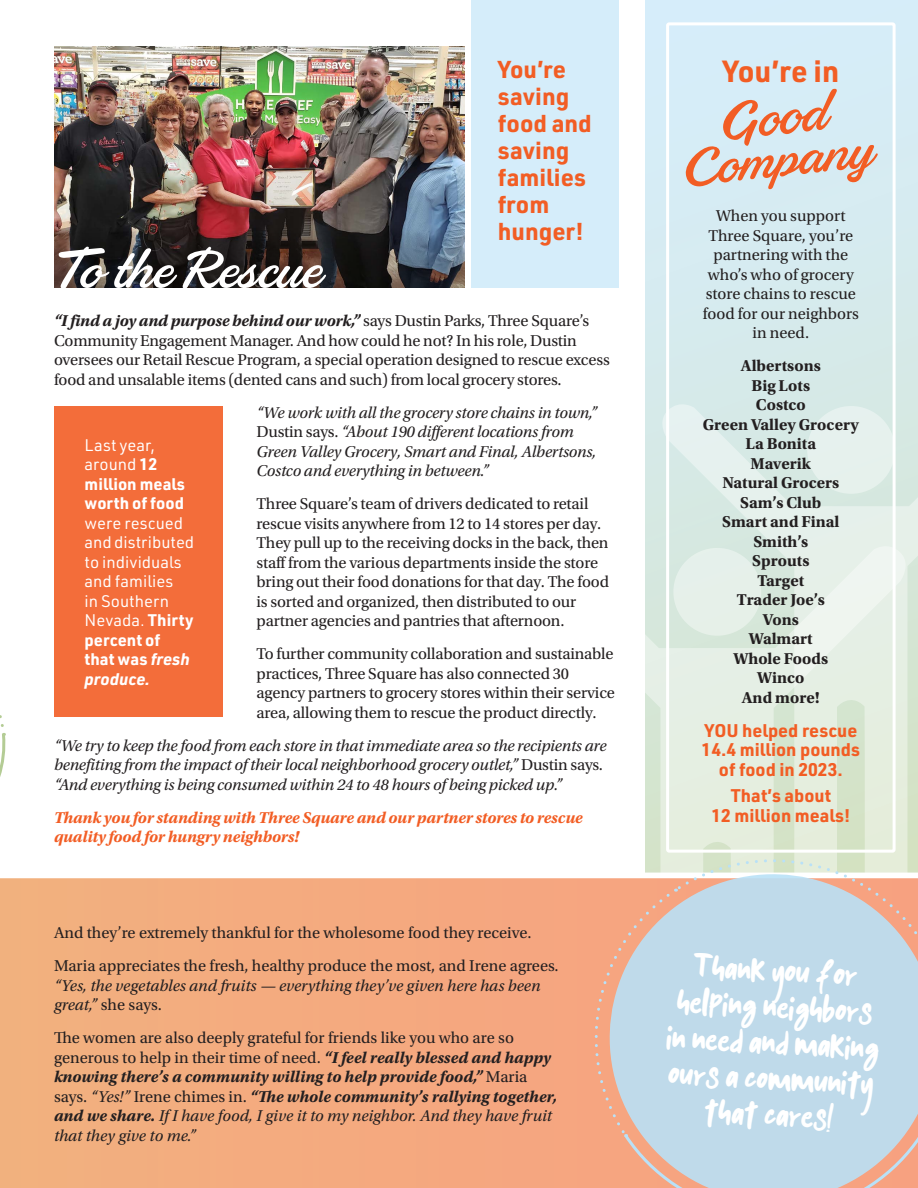
<style>
.page{position:relative;width:918px;height:1188px;background:#fff}
.page>*{position:absolute;margin:0;border:0;box-sizing:border-box;transform-origin:0 0}
.t1{font:54px/42px "Sauber Script";color:#f25d24;text-align:center}
.t2{font:54px "Sauber Script";color:#fff}
.t3{font:33px/36px "kalem";color:#fff;text-align:center}
.t4{font:700 30px "URWDIN";color:#f25d24}
.t5{font:700 24px/27px "URWDIN";color:#f25d24}
.t6{font:700 18px/19.5px "URWDIN";color:#f25d24;text-align:center}
.t7{font:16.5px/19.5px "Utopia Std";letter-spacing:-.01em;color:#231f20}
.t8{font:italic 16.5px/19.5px "Utopia Std";letter-spacing:-.01em;color:#231f20}
.t9{font:italic 700 16.5px/19.5px "Utopia Std";color:#231f20}
.t10{font:700 16.5px/19.5px "Utopia Std";color:#231f20;text-align:center}
.t11{font:16.5px/19.5px "URWDIN";color:#fff}
.t12{font:italic 700 16.5px/19.5px "Utopia Std";letter-spacing:-.01em;color:#f25d24}
.t13{font:700 16.5px/19.5px "URWDIN";color:#fff}
.s1{font-weight:700;font-style:italic}
.s2{font-style:normal}
.s3{font-weight:400}
.s4{font-weight:700}
.s5{font-weight:400;font-style:normal}
.s6{font-family:"Kalam";font-weight:700;font-style:italic}
</style>
<div class="page">
<div style="left:646px;top:0;width:272px;height:872px;background:#d6ebf2"></div>
<svg style="left:661px;top:403px;width:257px;height:435px;fill:#d6e9e5"></svg>
<div style="left:807px;top:406px;width:88px;height:88px;background:#e6f1ed;border-radius:50%"></div>
<svg style="left:645px;top:545px;width:262px;height:293px;fill:#e5eee2"></svg>
<div style="left:673px;top:548px;width:88px;height:88px;background:#e6f0e9;border-radius:50%"></div>
<div style="left:0;top:878px;width:589px;height:310px;background:#f4ab7f"></div>
<svg style="left:574px;top:838px;width:344px;height:299px"></svg>
<svg style="left:589px;top:853px;width:329px;height:335px;background:#ccd1d6"></svg>
<div style="left:666px;top:22px;width:230px;height:831px;border:3px solid #fff;border-radius:2px"></div>
<img style="left:54px;top:46px;width:410px;height:242px">
<div style="left:54px;top:407px;width:169px;height:310px;background:#f36d3a"></div>
<div style="left:471px;top:0;width:148px;height:288px;background:#d5edfa"></div>
<svg style="left:0;top:715px;width:6px;height:62px"></svg>
<h1 class="t2" style="left:56px;top:232px;width:266px">To the Rescue</h1>
<h3 class="t5" style="left:498px;top:55px;width:96px">You’re saving food and saving families from hunger!</h3>
<p class="t7" style="left:54px;top:311px;width:557px"><span class="s1">“I find a joy and purpose behind our work,”</span> says Dustin Parks, Three Square’s Community Engagement Manager. And how could he not? In his role, Dustin oversees our Retail Rescue Program, a special operation designed to rescue excess food and unsalable items (dented cans and such) from local grocery stores.</p>
<p class="t8" style="left:257px;top:403px;width:342px">“We work with all the grocery store chains in town,” <span class="s2">Dustin says.</span> “About 190 different locations from Green Valley Grocery, Smart and Final, Albertsons, Costco and everything in between.”</p>
<p class="t7" style="left:257px;top:494px;width:354px">Three Square’s team of drivers dedicated to retail rescue visits anywhere from 12 to 14 stores per day.<br>They pull up to the receiving docks in the back, then staff from the various departments inside the store bring out their food donations for that day. The food is sorted and organized, then distributed to our partner agencies and pantries that afternoon.</p>
<p class="t7" style="left:257px;top:644px;width:360px">To further community collaboration and sustainable practices, Three Square has also connected 30 agency partners to grocery stores within their service area, allowing them to rescue the product directly.</p>
<p class="t8" style="left:54px;top:736px;width:554px">“We try to keep the food from each store in that immediate area so the recipients are benefiting from the impact of their local neighborhood grocery outlet,” <span class="s2">Dustin says. </span>“And everything is being consumed within 24 to 48 hours of being picked up.”</p>
<p class="t12" style="left:54px;top:808px;width:530px">Thank you for standing with Three Square and our partner stores to rescue quality food for hungry neighbors!</p>
<p class="t13" style="left:85px;top:434px;width:102px"><span class="s3">Last year, around</span> 12 million meals worth of food</p>
<p class="t11" style="left:85px;top:513px;width:111px">were rescued and distributed to individuals and families<br>in Southern<br>Nevada. <span class="s4">Thirty percent of that was</span> <span class="s1">fresh produce.</span></p>
<p class="t7" style="left:54px;top:917px;width:506px;line-height:33px">And they’re extremely thankful for the wholesome food they receive.<br>Maria appreciates the fresh, healthy produce the most, and Irene agrees.</p>
<p class="t8" style="left:54px;top:976px;width:488px">“Yes, the vegetables and fruits — everything they’ve given here has been great,” <span class="s2">she says.</span></p>
<p class="t9" style="left:54px;top:1028px;width:505px"><span class="s5">The women are also deeply grateful for friends like you who are so generous to help in their time of need.</span> “I feel really blessed and happy knowing there’s a community willing to help provide food,” <span class="s5">Maria says.</span> <span class="s3">“Yes!”</span> <span class="s5">Irene chimes in.</span> “The whole community’s rallying together, and we share. <span class="s3">If I have food, I give it to my neighbor. And they have fruit that they give to me.”</span></p>
<h3 class="t4" style="left:722px;top:51px;width:118px">You’re in</h3>
<h1 class="t1" style="left:676px;top:105px;width:192px;rotate:-6deg">Good<br>Company</h1>
<p class="t7" style="left:703px;top:206px;width:158px;text-align:center">When you support<br>Three Square, you’re partnering with the who’s who of grocery store chains to rescue food for our neighbors in need.</p>
<p class="t10" style="left:703px;top:356px;width:158px">Albertsons<br>Big Lots<br>Costco<br>Green Valley Grocery<br>La Bonita<br>Maverik<br>Natural Grocers<br>Sam’s Club<br>Smart and Final<br>Smith’s<br>Sprouts<br>Target<br>Trader Joe’s<br>Vons<br>Walmart<br>Whole Foods<br>Winco<br>And more!</p>
<p class="t6" style="left:702px;top:720px;width:160px">YOU helped rescue<br>14.4 million pounds of food in 2023.</p>
<p class="t6" style="left:711px;top:785px;width:140px">That’s about<br>12 million meals!</p>
<h2 class="t3" style="left:671px;top:946px;width:214px;rotate:3deg"><span class="s6">T</span>hank you for helping neighbors in need and making ours a community that cares!</h2>
</div>
